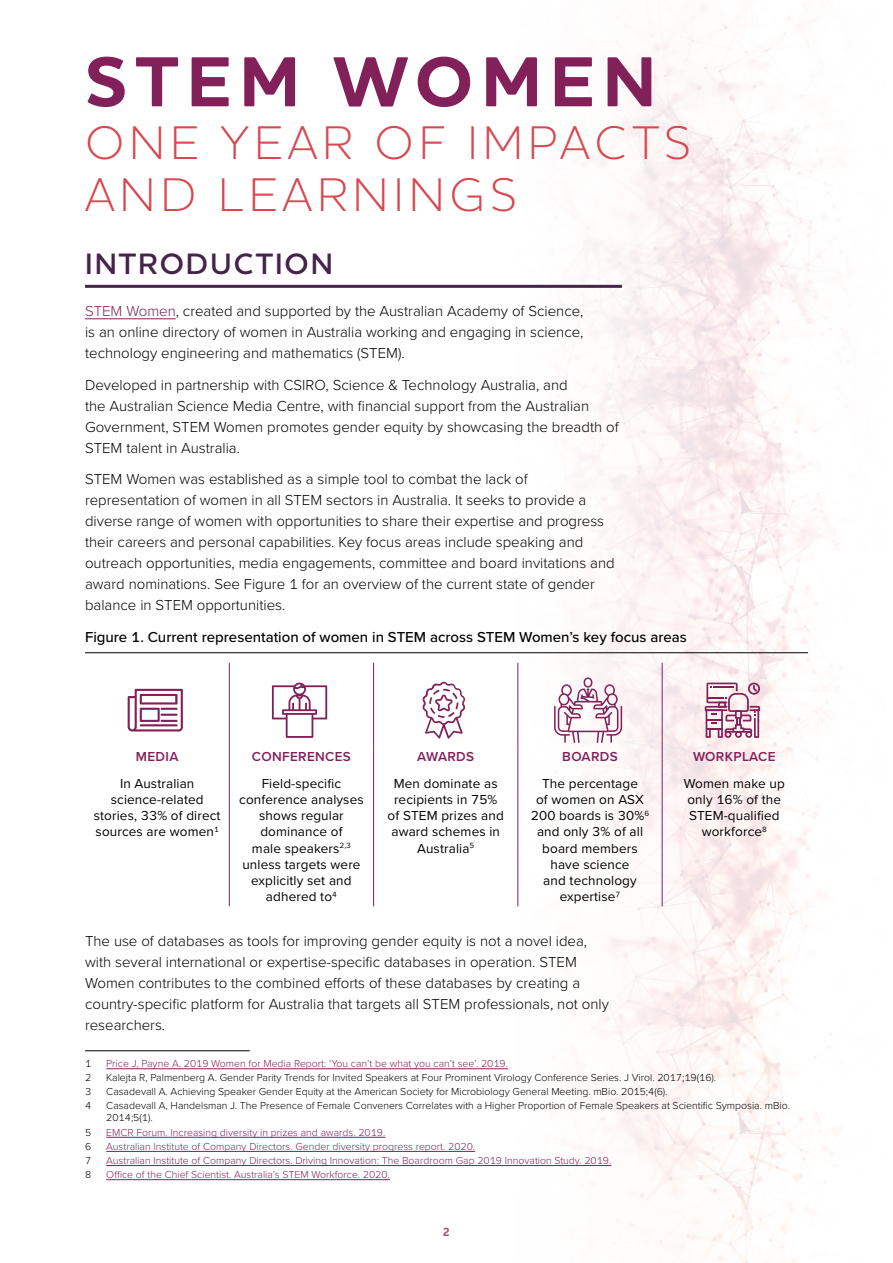
<style>
.page{position:relative;width:893px;height:1263px;background:#fff}
.page>*{position:absolute;margin:0;border:0;box-sizing:border-box;transform-origin:0 0}
.t1{font:700 72px "Houschka Pro";letter-spacing:.115em;color:#82205a}
.t2{font:300 48px/52.5px "Houschka Pro";letter-spacing:.115em;color:#d64951}
.t3{font:600 30px "Houschka Pro";letter-spacing:.065em;color:#45234a}
.t4{font:300 15px/21px "Proxima Nova";color:#000}
.t5{font:500 15px "Proxima Nova";color:#000}
.t6{font:13.5px/16.2px "Proxima Nova";letter-spacing:.01em;color:#000;text-align:center}
.t7{font:600 13.5px "Proxima Nova";letter-spacing:.025em;color:#82205a}
.t8{font:700 12px "Houschka Pro";color:#995476}
.t9{font:300 10.5px/12px "Proxima Nova";color:#000}
.t10{font:300 10.5px "Proxima Nova";color:#82205a}
.s1{color:#82205a}
</style>
<div class="page">
<img style="left:85px;top:5px;width:748px;height:1258px">
<hr style="left:85px;top:1050px;width:165px;height:1px;background:#000">
<hr style="left:106px;top:1068px;width:402px;height:1px;background:#82205a">
<hr style="left:106px;top:1137px;width:279px;height:1px;background:#82205a">
<hr style="left:106px;top:1151px;width:369px;height:1px;background:#82205a">
<hr style="left:106px;top:1165px;width:505px;height:1px;background:#82205a">
<hr style="left:106px;top:1179px;width:284px;height:1px;background:#82205a">
<hr style="left:85px;top:285px;width:537px;height:3px;background:#45234a">
<hr style="left:85px;top:318px;width:91px;height:1px;background:#82205a">
<hr style="left:85px;top:652px;width:723px;height:1px;background:#000">
<hr style="left:229px;top:663px;width:1px;height:84px;background:#82205a">
<hr style="left:373px;top:663px;width:1px;height:84px;background:#82205a">
<hr style="left:517px;top:663px;width:1px;height:84px;background:#82205a">
<hr style="left:662px;top:663px;width:1px;height:84px;background:#82205a">
<hr style="left:229px;top:747px;width:1px;height:159px;background:#82205a">
<hr style="left:373px;top:747px;width:1px;height:159px;background:#82205a">
<hr style="left:517px;top:747px;width:1px;height:159px;background:#82205a">
<hr style="left:662px;top:747px;width:1px;height:159px;background:#82205a">
<svg style="left:128px;top:689px;width:55px;height:43px"></svg>
<svg style="left:272px;top:682px;width:55px;height:56px"></svg>
<svg style="left:422px;top:681px;width:44px;height:58px"></svg>
<svg style="left:554px;top:677px;width:68px;height:66px"></svg>
<svg style="left:705px;top:682px;width:55px;height:56px"></svg>
<h1 class="t1" style="left:86px;top:35px;width:572px">STEM WOMEN</h1>
<h2 class="t2" style="left:85px;top:115px;width:607px">ONE YEAR OF IMPACTS<br>AND LEARNINGS</h2>
<h3 class="t3" style="left:85px;top:245px;width:249px">INTRODUCTION</h3>
<p class="t4" style="left:85px;top:300px;width:500px;text-align:justify"><span class="s1">STEM Women</span>, created and supported by the Australian Academy of Science, is an online directory of women in Australia working and engaging in science, technology engineering and mathematics (STEM).</p>
<p class="t4" style="left:85px;top:373px;width:535px">Developed in partnership with CSIRO, Science &amp; Technology Australia, and<br>the Australian Science Media Centre, with financial support from the Australian Government, STEM Women promotes gender equity by showcasing the breadth of STEM talent in Australia.</p>
<p class="t4" style="left:85px;top:468px;width:531px">STEM Women was established as a simple tool to combat the lack of representation of women in all STEM sectors in Australia. It seeks to provide a diverse range of women with opportunities to share their expertise and progress their careers and personal capabilities. Key focus areas include speaking and outreach opportunities, media engagements, committee and board invitations and award nominations. See Figure 1 for an overview of the current state of gender balance in STEM opportunities.</p>
<p class="t5" style="left:85px;top:626px;width:603px">Figure 1. Current representation of women in STEM across STEM Women’s key focus areas</p>
<p class="t7" style="left:136px;top:747px;width:44px">MEDIA</p>
<p class="t6" style="left:94px;top:775px;width:128px">In Australian science-related stories, 33% of direct sources are women<sup>1</sup></p>
<p class="t7" style="left:252px;top:746px;width:101px">CONFERENCES</p>
<p class="t6" style="left:239px;top:775px;width:126px">Field-specific conference analyses shows regular dominance of<br>male speakers<sup>2,3 </sup>unless targets were explicitly set and adhered to<sup>4</sup></p>
<p class="t7" style="left:417px;top:746px;width:58px">AWARDS</p>
<p class="t6" style="left:388px;top:775px;width:118px">Men dominate as recipients in 75% of STEM prizes and award schemes in<br>Australia<sup>5</sup></p>
<p class="t7" style="left:562px;top:746px;width:57px">BOARDS</p>
<p class="t6" style="left:531px;top:775px;width:120px">The percentage<br>of women on ASX<br>200 boards is 30%<sup>6 </sup>and only 3% of all board members have science<br>and technology expertise<sup>7</sup></p>
<p class="t4" style="left:85px;top:930px;width:525px">The use of databases as tools for improving gender equity is not a novel idea, with several international or expertise-specific databases in operation. STEM Women contributes to the combined efforts of these databases by creating a country-specific platform for Australia that targets all STEM professionals, not only researchers.</p>
<p class="t7" style="left:693px;top:746px;width:84px">WORKPLACE</p>
<p class="t6" style="left:684px;top:775px;width:103px">Women make up only 16% of the<br>STEM-qualified workforce<sup>8</sup></p>
<p class="t9" style="left:85px;top:1057px;width:8px">1</p>
<p class="t10" style="left:106px;top:1056px;width:403px">Price J, Payne A. 2019 Women for Media Report: ‘You can’t be what you can’t see’. 2019.</p>
<p class="t9" style="left:85px;top:1071px;width:8px">2</p>
<p class="t9" style="left:106px;top:1071px;width:611px">Kalejta R, Palmenberg A. Gender Parity Trends for Invited Speakers at Four Prominent Virology Conference Series. J Virol. 2017;19(16).</p>
<p class="t9" style="left:85px;top:1085px;width:8px">3</p>
<p class="t9" style="left:106px;top:1085px;width:563px">Casadevall A. Achieving Speaker Gender Equity at the American Society for Microbiology General Meeting. mBio. 2015;4(6).</p>
<p class="t9" style="left:85px;top:1099px;width:8px">4</p>
<p class="t9" style="left:106px;top:1099px;width:685px">Casadevall A, Handelsman J. The Presence of Female Conveners Correlates with a Higher Proportion of Female Speakers at Scientific Symposia. mBio.<br>2014;5(1).</p>
<p class="t9" style="left:85px;top:1125px;width:8px">5</p>
<p class="t10" style="left:106px;top:1124px;width:281px">EMCR Forum. Increasing diversity in prizes and awards. 2019.</p>
<p class="t9" style="left:85px;top:1139px;width:8px">6</p>
<p class="t10" style="left:106px;top:1138px;width:370px">Australian Institute of Company Directors. Gender diversity progress report. 2020.</p>
<p class="t9" style="left:85px;top:1154px;width:8px">7</p>
<p class="t10" style="left:106px;top:1152px;width:507px">Australian Institute of Company Directors. Driving Innovation: The Boardroom Gap 2019 Innovation Study. 2019.</p>
<p class="t9" style="left:85px;top:1168px;width:8px">8</p>
<p class="t10" style="left:106px;top:1166px;width:285px">Office of the Chief Scientist. Australia’s STEM Workforce. 2020.</p>
<p class="t8" style="left:443px;top:1224px;width:9px">2</p>
</div>
